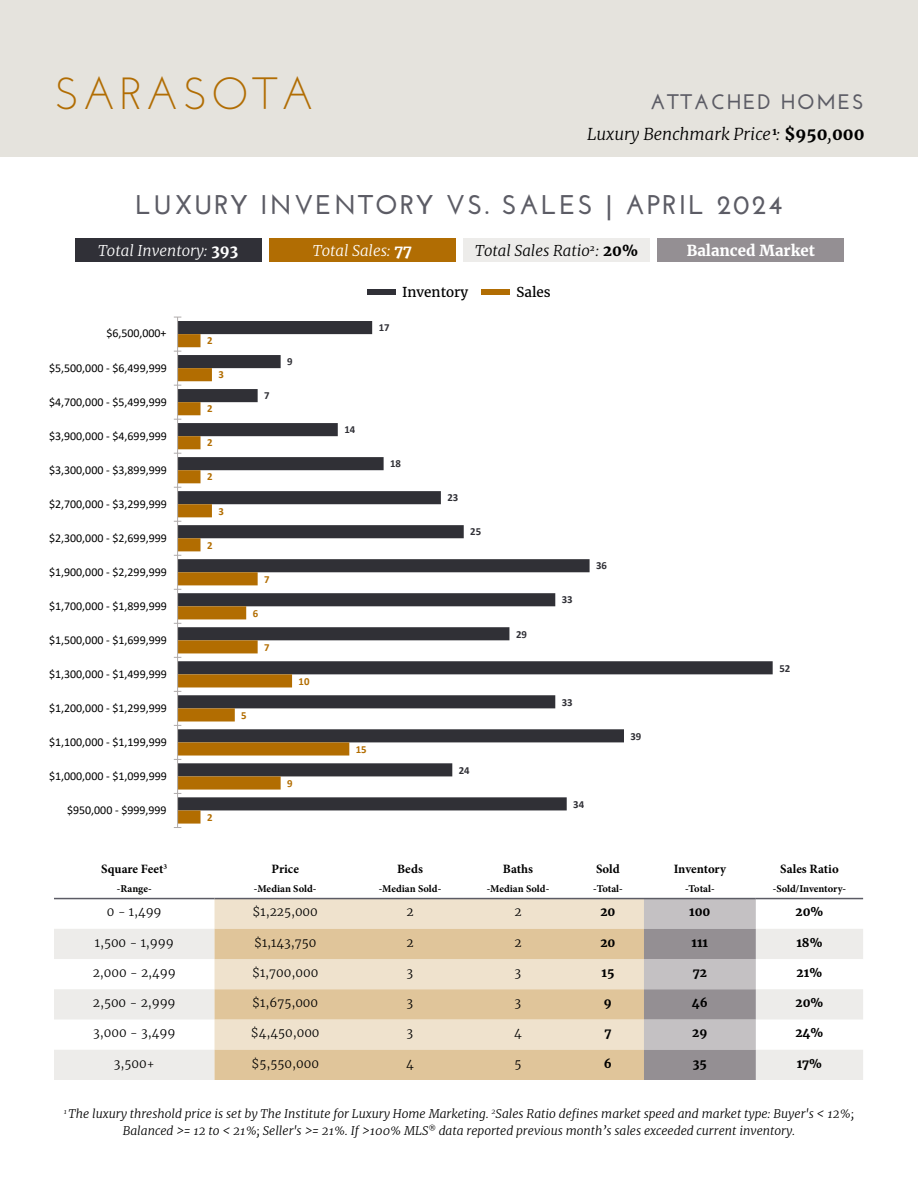
<style>
.page{position:relative;width:918px;height:1188px;background:#fff}
.page>*{position:absolute;margin:0;border:0;box-sizing:border-box;transform-origin:0 0}
.t1{font:45px "Josefin Sans";letter-spacing:.08em;color:#b16d03}
.t2{font:700 27px "Josefin Sans";letter-spacing:.08em;color:#5c5c65}
.t3{font:700 21px "Josefin Sans";letter-spacing:.08em;color:#5c5c65}
.t4{font:italic 300 16.5px "Merriweather";color:#000}
.t5{font:italic 300 15px "Merriweather";color:#fff}
.t6{font:italic 300 15px "Merriweather";color:#000}
.t7{font:700 15px "Merriweather";color:#fff}
.t8{font:13.5px "Merriweather";color:#000}
.t9{font:700 12.75px "Minion Pro";color:#000}
.t10{font:12px "Calibri";color:#000}
.t11{font:italic 300 12px/16.5px "Merriweather";color:#000;text-align:center}
.t12{font:300 12px "Merriweather";color:#000}
.t13{font:700 12px "Merriweather";color:#000}
.t14{font:700 10.8px "Calibri";color:#303036}
.t15{font:700 10.8px "Calibri";color:#b26d01}
.t16{font:700 10.5px "Minion Pro";color:#000}
.s1{font-weight:700;font-style:normal}
</style>
<div class="page">
<div style="left:0;top:0;width:918px;height:158px;background:#e5e3dd"></div>
<div style="left:215px;top:899px;width:429px;height:30px;background:#efe2cd"></div>
<svg style="left:54px;top:929px;width:809px;height:151px;fill:#edecea"></svg>
<svg style="left:215px;top:929px;width:429px;height:151px;background:#e6d0ae"></svg>
<svg style="left:644px;top:899px;width:112px;height:181px;background:#aca8ab"></svg>
<hr style="left:54px;top:898px;width:161px;height:1px;background:#5c5c65">
<hr style="left:215px;top:898px;width:141px;height:1px;background:#5c5c65">
<hr style="left:356px;top:898px;width:108px;height:1px;background:#5c5c65">
<hr style="left:464px;top:898px;width:108px;height:1px;background:#5c5c65">
<hr style="left:572px;top:898px;width:72px;height:1px;background:#5c5c65">
<hr style="left:644px;top:898px;width:112px;height:1px;background:#5c5c65">
<hr style="left:756px;top:898px;width:107px;height:1px;background:#5c5c65">
<svg style="left:178px;top:321px;width:595px;height:489px"></svg>
<svg style="left:178px;top:334px;width:171px;height:490px"></svg>
<hr style="left:177px;top:317px;width:1px;height:511px;background:#afabab">
<div style="left:367px;top:289px;width:29px;height:5px;background:#303037"></div>
<div style="left:482px;top:289px;width:28px;height:5px;background:#b16d03"></div>
<div style="left:657px;top:238px;width:187px;height:24px;background:#948f93"></div>
<div style="left:75px;top:238px;width:187px;height:24px;background:#303037"></div>
<div style="left:269px;top:238px;width:187px;height:24px;background:#b16d03"></div>
<div style="left:463px;top:238px;width:187px;height:24px;background:#edecea"></div>
<h1 class="t1" style="left:54px;top:65px;width:262px">SARASOTA</h1>
<h3 class="t3" style="left:650px;top:89px;width:215px">ATTACHED HOMES</h3>
<h3 class="t4" style="left:587px;top:122px;width:279px">Luxury Benchmark Price <sup>1</sup>: <span class="s1">$950</span>,<span class="s1">000</span></h3>
<h2 class="t2" style="left:136px;top:188px;width:648px">LUXURY INVENTORY VS. SALES | APRIL 2024</h2>
<p class="t5" style="left:98px;top:240px;width:142px">Total Inventory: <span class="s1">393</span></p>
<p class="t5" style="left:313px;top:240px;width:101px">Total Sales: <span class="s1">77</span></p>
<p class="t6" style="left:475px;top:240px;width:164px">Total Sales Ratio<sup>2</sup> : <span class="s1">20%</span></p>
<p class="t7" style="left:687px;top:241px;width:130px">Balanced Market</p>
<p class="t10" style="left:106px;top:325px;width:62px">$6,500,000+</p>
<p class="t10" style="left:49px;top:359px;width:119px">$5,500,000 - $6,499,999</p>
<p class="t10" style="left:49px;top:393px;width:119px">$4,700,000 - $5,499,999</p>
<p class="t10" style="left:49px;top:427px;width:119px">$3,900,000 - $4,699,999</p>
<p class="t10" style="left:49px;top:461px;width:119px">$3,300,000 - $3,899,999</p>
<p class="t10" style="left:49px;top:495px;width:119px">$2,700,000 - $3,299,999</p>
<p class="t10" style="left:49px;top:529px;width:119px">$2,300,000 - $2,699,999</p>
<p class="t10" style="left:49px;top:563px;width:119px">$1,900,000 - $2,299,999</p>
<p class="t10" style="left:49px;top:597px;width:119px">$1,700,000 - $1,899,999</p>
<p class="t10" style="left:49px;top:631px;width:119px">$1,500,000 - $1,699,999</p>
<p class="t10" style="left:49px;top:666px;width:119px">$1,300,000 - $1,499,999</p>
<p class="t10" style="left:49px;top:700px;width:119px">$1,200,000 - $1,299,999</p>
<p class="t10" style="left:49px;top:734px;width:119px">$1,100,000 - $1,199,999</p>
<p class="t10" style="left:49px;top:768px;width:119px">$1,000,000 - $1,099,999</p>
<p class="t10" style="left:67px;top:802px;width:101px">$950,000 - $999,999</p>
<p class="t9" style="left:101px;top:860px;width:67px">Square Feet<sup>3</sup></p>
<p class="t16" style="left:117px;top:882px;width:36px">-Range-</p>
<p class="t15" style="left:207px;top:333px;width:7px">2</p>
<p class="t15" style="left:218px;top:367px;width:7px">3</p>
<p class="t15" style="left:207px;top:401px;width:7px">2</p>
<p class="t15" style="left:207px;top:435px;width:7px">2</p>
<p class="t15" style="left:207px;top:469px;width:7px">2</p>
<p class="t15" style="left:218px;top:503px;width:7px">3</p>
<p class="t15" style="left:207px;top:537px;width:7px">2</p>
<p class="t14" style="left:264px;top:388px;width:7px">7</p>
<p class="t14" style="left:287px;top:354px;width:7px">9</p>
<p class="t15" style="left:264px;top:571px;width:7px">7</p>
<p class="t15" style="left:253px;top:605px;width:7px">6</p>
<p class="t15" style="left:264px;top:639px;width:7px">7</p>
<p class="t15" style="left:241px;top:708px;width:7px">5</p>
<p class="t15" style="left:299px;top:673px;width:12px">10</p>
<p class="t15" style="left:207px;top:810px;width:7px">2</p>
<p class="t15" style="left:287px;top:776px;width:7px">9</p>
<p class="t9" style="left:272px;top:860px;width:29px">Price</p>
<p class="t16" style="left:254px;top:882px;width:64px">-Median Sold-</p>
<p class="t14" style="left:379px;top:320px;width:12px">17</p>
<p class="t8" style="left:402px;top:284px;width:68px">Inventory</p>
<p class="t8" style="left:516px;top:284px;width:36px">Sales</p>
<p class="t14" style="left:344px;top:422px;width:12px">14</p>
<p class="t14" style="left:390px;top:456px;width:12px">18</p>
<p class="t14" style="left:447px;top:490px;width:12px">23</p>
<p class="t14" style="left:470px;top:524px;width:12px">25</p>
<p class="t14" style="left:516px;top:626px;width:12px">29</p>
<p class="t14" style="left:562px;top:592px;width:12px">33</p>
<p class="t14" style="left:596px;top:558px;width:12px">36</p>
<p class="t15" style="left:356px;top:742px;width:12px">15</p>
<p class="t14" style="left:459px;top:762px;width:12px">24</p>
<p class="t14" style="left:562px;top:694px;width:12px">33</p>
<p class="t14" style="left:573px;top:796px;width:12px">34</p>
<p class="t14" style="left:631px;top:728px;width:12px">39</p>
<p class="t9" style="left:397px;top:860px;width:27px">Beds</p>
<p class="t16" style="left:379px;top:882px;width:64px">-Median Sold-</p>
<p class="t9" style="left:503px;top:860px;width:32px">Baths</p>
<p class="t16" style="left:487px;top:882px;width:64px">-Median Sold-</p>
<p class="t9" style="left:596px;top:860px;width:25px">Sold</p>
<p class="t16" style="left:593px;top:882px;width:31px">-Total-</p>
<p class="t9" style="left:674px;top:860px;width:54px">Inventory</p>
<p class="t16" style="left:685px;top:882px;width:31px">-Total-</p>
<p class="t14" style="left:779px;top:660px;width:12px">52</p>
<p class="t9" style="left:780px;top:860px;width:60px">Sales Ratio</p>
<p class="t16" style="left:773px;top:882px;width:75px">-Sold/Inventory-</p>
<p class="t12" style="left:107px;top:905px;width:56px">0 - 1,499</p>
<p class="t12" style="left:253px;top:905px;width:67px">$1,225,000</p>
<p class="t12" style="left:406px;top:905px;width:9px">2</p>
<p class="t12" style="left:514px;top:905px;width:9px">2</p>
<p class="t13" style="left:600px;top:905px;width:17px">20</p>
<p class="t13" style="left:689px;top:905px;width:23px">100</p>
<p class="t13" style="left:795px;top:905px;width:29px">20%</p>
<p class="t12" style="left:95px;top:935px;width:80px">1,500 - 1,999</p>
<p class="t12" style="left:254px;top:935px;width:64px">$1,143,750</p>
<p class="t12" style="left:406px;top:935px;width:9px">2</p>
<p class="t12" style="left:514px;top:935px;width:9px">2</p>
<p class="t13" style="left:600px;top:935px;width:17px">20</p>
<p class="t13" style="left:692px;top:935px;width:18px">111</p>
<p class="t13" style="left:796px;top:935px;width:28px">18%</p>
<p class="t12" style="left:93px;top:965px;width:84px">2,000 - 2,499</p>
<p class="t12" style="left:252px;top:965px;width:68px">$1,700,000</p>
<p class="t12" style="left:407px;top:965px;width:8px">3</p>
<p class="t12" style="left:515px;top:965px;width:8px">3</p>
<p class="t13" style="left:602px;top:965px;width:14px">15</p>
<p class="t13" style="left:693px;top:965px;width:16px">72</p>
<p class="t13" style="left:797px;top:965px;width:27px">21%</p>
<p class="t12" style="left:93px;top:995px;width:84px">2,500 - 2,999</p>
<p class="t12" style="left:252px;top:995px;width:67px">$1,675,000</p>
<p class="t12" style="left:407px;top:995px;width:8px">3</p>
<p class="t12" style="left:515px;top:995px;width:8px">3</p>
<p class="t13" style="left:604px;top:995px;width:9px">9</p>
<p class="t13" style="left:692px;top:995px;width:18px">46</p>
<p class="t13" style="left:795px;top:995px;width:29px">20%</p>
<p class="t12" style="left:93px;top:1026px;width:84px">3,000 - 3,499</p>
<p class="t12" style="left:251px;top:1026px;width:70px">$4,450,000</p>
<p class="t12" style="left:407px;top:1026px;width:8px">3</p>
<p class="t12" style="left:514px;top:1026px;width:9px">4</p>
<p class="t13" style="left:604px;top:1026px;width:8px">7</p>
<p class="t13" style="left:692px;top:1026px;width:17px">29</p>
<p class="t13" style="left:795px;top:1026px;width:30px">24%</p>
<p class="t12" style="left:114px;top:1056px;width:42px">3,500+</p>
<p class="t12" style="left:251px;top:1056px;width:69px">$5,550,000</p>
<p class="t12" style="left:406px;top:1056px;width:9px">4</p>
<p class="t12" style="left:514px;top:1056px;width:8px">5</p>
<p class="t13" style="left:604px;top:1056px;width:10px">6</p>
<p class="t13" style="left:693px;top:1056px;width:16px">35</p>
<p class="t13" style="left:797px;top:1056px;width:27px">17%</p>
<p class="t11" style="left:64px;top:1105px;width:792px"><sup>1</sup> The luxury threshold price is set by The Institute for Luxury Home Marketing. <sup>2</sup>Sales Ratio defines market speed and market type: Buyer's &lt; 12%;<br>Balanced &gt;= 12 to &lt; 21%; Seller's &gt;= 21%. If &gt;100% MLS<sup>®</sup> data reported previous month’s sales exceeded current inventory.</p>
</div>
